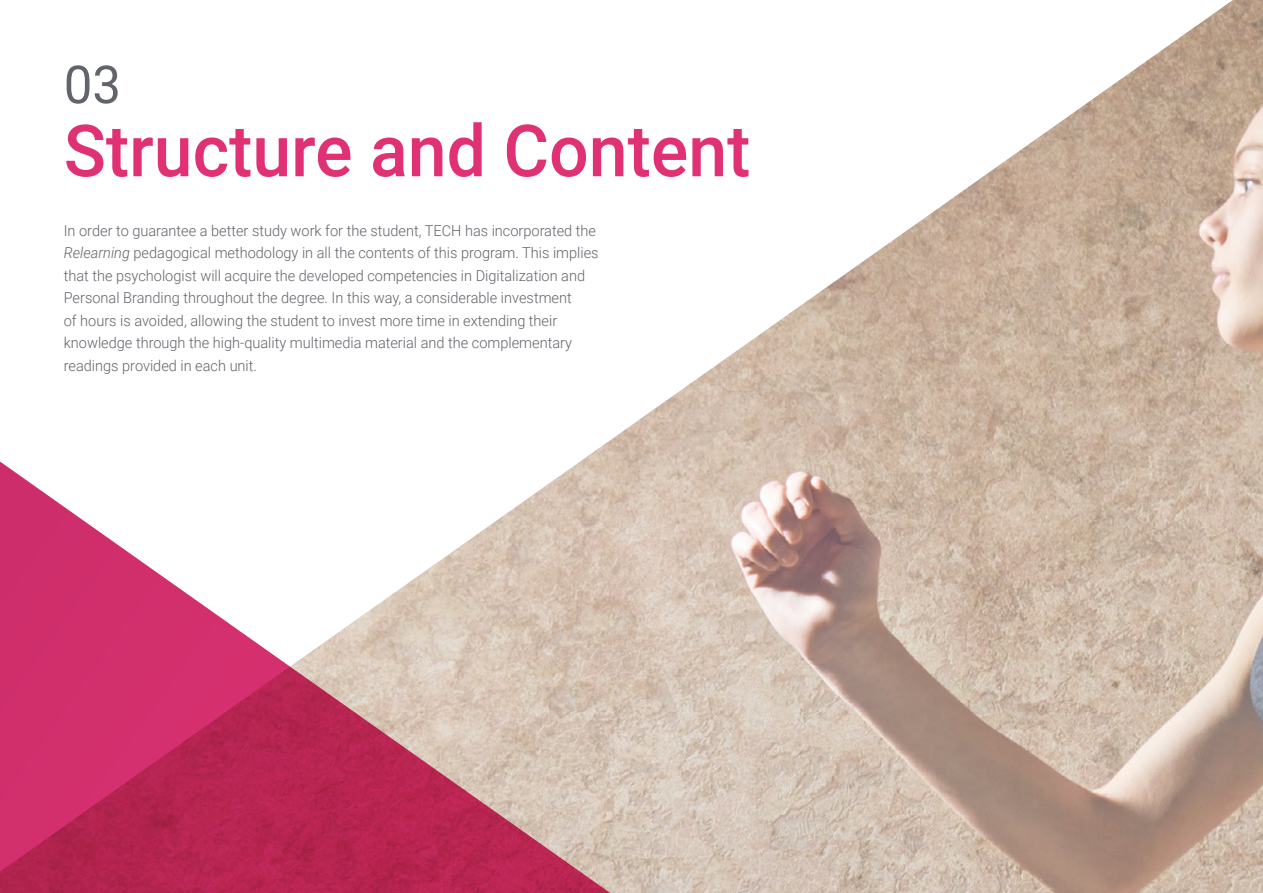
<style>
.page{position:relative;width:1263px;height:893px;background:#fff}
.page>*{position:absolute;margin:0;border:0;box-sizing:border-box;transform-origin:0 0}
.t1{font:500 72px "Roboto";color:#df3174}
.t2{font:52.5px "Roboto";color:#61646a}
.t3{font:300 15px/22.5px "Roboto";color:#61646a}
.s1{font-style:italic}
</style>
<div class="page">
<img style="left:602px;top:0;width:661px;height:893px">
<svg style="left:0;top:446px;width:640px;height:447px"></svg>
<h2 class="t2" style="left:64px;top:48px;width:59px">03</h2>
<h1 class="t1" style="left:64px;top:100px;width:688px">Structure and Content</h1>
<p class="t3" style="left:64px;top:218px;width:536px">In order to guarantee a better study work for the student, TECH has incorporated the <span class="s1">Relearning</span> pedagogical methodology in all the contents of this program. This implies that the psychologist will acquire the developed competencies in Digitalization and Personal Branding throughout the degree. In this way, a considerable investment<br>of hours is avoided, allowing the student to invest more time in extending their knowledge through the high-quality multimedia material and the complementary readings provided in each unit.</p>
</div>
